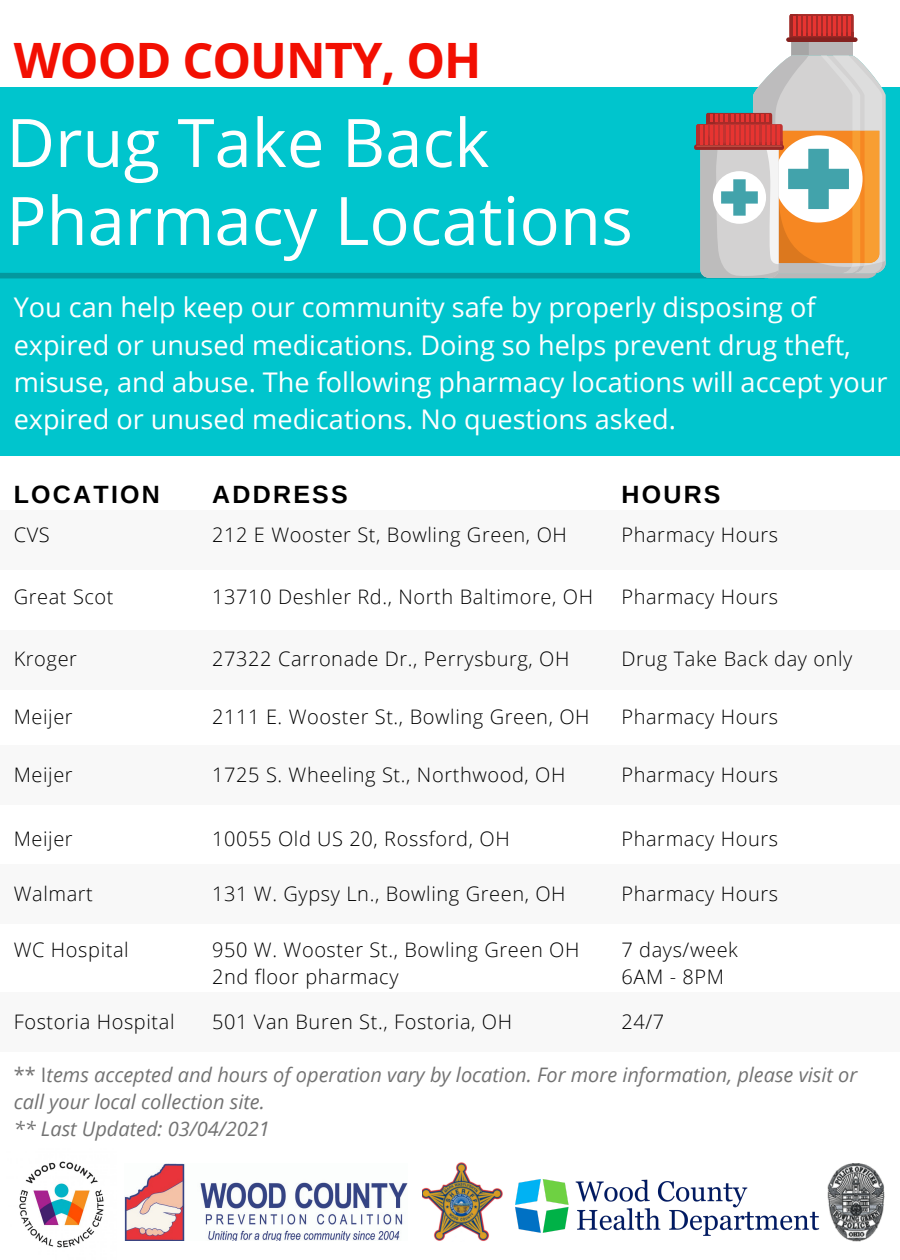
<style>
.page{position:relative;width:900px;height:1260px;background:#fff}
.page>*{position:absolute;margin:0;border:0;box-sizing:border-box;transform-origin:0 0}
.t1{font:67px "Open Sans";color:#fff}
.t2{font:700 48.75px "Open Sans";letter-spacing:-.02em;color:#f20f02}
.t3{font:27px/37.2px "Open Sans";color:#fff}
.t4{font:700 25px "Arimo";letter-spacing:.09em;color:#000}
.t5{font:300 20px "Open Sans";letter-spacing:.03em;color:#000}
.t6{font:italic 20px/26.8px "Open Sans";color:#737373}
.s1{font-style:normal}
</style>
<div class="page">
<img style="left:422px;top:1162px;width:76px;height:79px">
<img style="left:837px;top:1163px;width:48px;height:79px">
<img style="left:19px;top:1161px;width:85px;height:87px">
<img style="left:124px;top:1164px;width:284px;height:77px">
<img style="left:498px;top:1170px;width:339px;height:66px">
<div style="left:0;top:88px;width:900px;height:368px;background:#00c5cd"></div>
<div style="left:0;top:273px;width:764px;height:5px;background:#03989e"></div>
<div style="left:0;top:510px;width:900px;height:59px;background:#f8f8f8"></div>
<div style="left:0;top:630px;width:900px;height:59px;background:#f8f8f8"></div>
<div style="left:0;top:746px;width:900px;height:59px;background:#f8f8f8"></div>
<div style="left:0;top:865px;width:900px;height:59px;background:#f8f8f8"></div>
<div style="left:0;top:993px;width:900px;height:59px;background:#f8f8f8"></div>
<div style="left:694px;top:145px;width:90px;height:5px;background:#9b2826;border-radius:2px"></div>
<svg style="left:696px;top:14px;width:189px;height:264px"></svg>
<p class="t2" style="left:14px;top:25px;width:469px">WOOD COUNTY, OH</p>
<p class="t1" style="left:6px;top:95px;width:485px">Drug Take Back</p>
<p class="t1" style="left:6px;top:173px;width:628px">Pharmacy Locations</p>
<p class="t3" style="left:14px;top:288px;width:875px">You can help keep our community safe by properly disposing of expired or unused medications. Doing so helps prevent drug theft, misuse, and abuse. The following pharmacy locations will accept your expired or unused medications. No questions asked.</p>
<p class="t4" style="left:14px;top:480px;width:148px">LOCATION</p>
<p class="t4" style="left:212px;top:480px;width:137px">ADDRESS</p>
<p class="t4" style="left:621px;top:480px;width:101px">HOURS</p>
<p class="t5" style="left:14px;top:520px;width:38px">CVS</p>
<p class="t5" style="left:212px;top:520px;width:356px">212 E Wooster St, Bowling Green, OH</p>
<p class="t5" style="left:621px;top:520px;width:158px">Pharmacy Hours</p>
<p class="t5" style="left:14px;top:583px;width:101px">Great Scot</p>
<p class="t5" style="left:212px;top:583px;width:382px">13710 Deshler Rd., North Baltimore, OH</p>
<p class="t5" style="left:621px;top:583px;width:158px">Pharmacy Hours</p>
<p class="t5" style="left:14px;top:645px;width:65px">Kroger</p>
<p class="t5" style="left:212px;top:645px;width:359px">27322 Carronade Dr., Perrysburg, OH</p>
<p class="t5" style="left:621px;top:645px;width:233px">Drug Take Back day only</p>
<p class="t5" style="left:14px;top:702px;width:61px">Meijer</p>
<p class="t5" style="left:212px;top:702px;width:379px">2111 E. Wooster St., Bowling Green, OH</p>
<p class="t5" style="left:621px;top:702px;width:158px">Pharmacy Hours</p>
<p class="t5" style="left:14px;top:760px;width:61px">Meijer</p>
<p class="t5" style="left:212px;top:760px;width:355px">1725 S. Wheeling St., Northwood, OH</p>
<p class="t5" style="left:621px;top:760px;width:158px">Pharmacy Hours</p>
<p class="t5" style="left:14px;top:825px;width:61px">Meijer</p>
<p class="t5" style="left:212px;top:825px;width:299px">10055 Old US 20, Rossford, OH</p>
<p class="t5" style="left:621px;top:825px;width:158px">Pharmacy Hours</p>
<p class="t5" style="left:14px;top:880px;width:81px">Walmart</p>
<p class="t5" style="left:212px;top:880px;width:355px">131 W. Gypsy Ln., Bowling Green, OH</p>
<p class="t5" style="left:621px;top:880px;width:158px">Pharmacy Hours</p>
<p class="t5" style="left:14px;top:936px;width:117px">WC Hospital</p>
<p class="t5" style="left:212px;top:936px;width:369px">950 W. Wooster St., Bowling Green OH</p>
<p class="t5" style="left:212px;top:963px;width:188px">2nd floor pharmacy</p>
<p class="t5" style="left:621px;top:936px;width:118px">7 days/week</p>
<p class="t5" style="left:621px;top:963px;width:104px">6AM - 8PM</p>
<p class="t5" style="left:14px;top:1008px;width:162px">Fostoria Hospital</p>
<p class="t5" style="left:212px;top:1007px;width:302px">501 Van Buren St., Fostoria, OH</p>
<p class="t5" style="left:621px;top:1007px;width:44px">24/7</p>
<p class="t6" style="left:14px;top:1061px;width:845px"><span class="s1">** I</span>tems accepted and hours of operation vary by location. For more information, please visit or call your local collection site.</p>
<p class="t6" style="left:14px;top:1114px;width:258px">** Last Updated: 03/04/2021</p>
</div>
